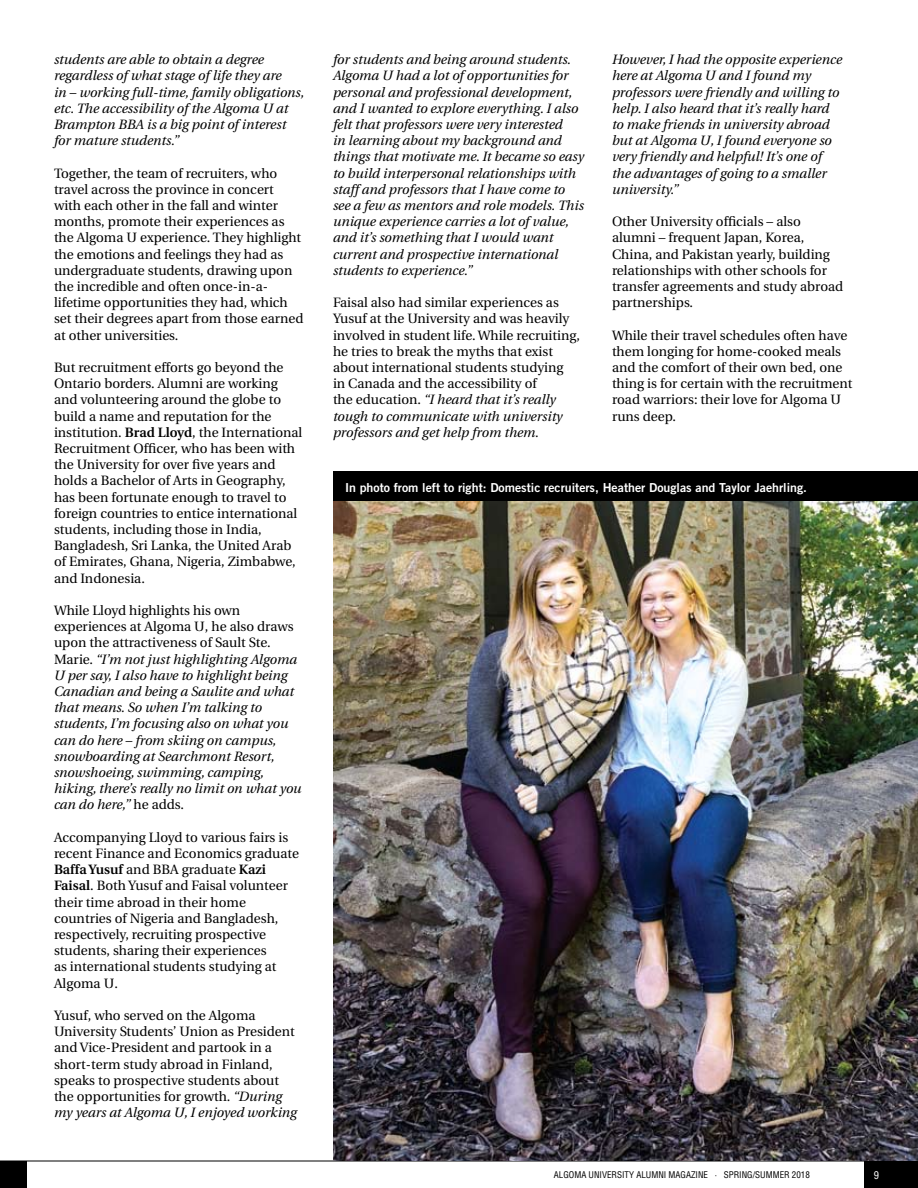
<style>
.page{position:relative;width:918px;height:1188px;background:#fff}
.page>*{position:absolute;margin:0;border:0;box-sizing:border-box;transform-origin:0 0}
.t1{font:13.5px/16.2px "Utopia";color:#000}
.t2{font:italic 13.5px/16.2px "Utopia";color:#000}
.t3{font:12.3px "Trade Gothic Bold Two";color:#fff}
.t4{font:condensed 10.5px "Helvetica";color:#fff}
.t5{font:condensed 9px "Helvetica";color:#000}
.s1{font-weight:600}
.s2{font-style:normal}
.s3{font-style:italic}
</style>
<div class="page">
<div style="left:0;top:1161px;width:27px;height:27px;background:#000"></div>
<div style="left:864px;top:1161px;width:54px;height:27px;background:#000"></div>
<hr style="left:0;top:1161px;width:918px;height:1px;background:#000">
<img style="left:333px;top:501px;width:585px;height:660px">
<div style="left:333px;top:472px;width:585px;height:29px;background:#000"></div>
<p class="t2" style="left:54px;top:52px;width:252px">students are able to obtain a degree regardless of what stage of life they are<br>in – working full-time, family obligations, etc. The accessibility of the Algoma U at Brampton BBA is a big point of interest for mature students.”</p>
<p class="t1" style="left:54px;top:165px;width:251px">Together, the team of recruiters, who travel across the province in concert with each other in the fall and winter months, promote their experiences as the Algoma U experience. They highlight the emotions and feelings they had as undergraduate students, drawing upon the incredible and often once-in-a&shy;lifetime opportunities they had, which set their degrees apart from those earned at other universities.</p>
<p class="t1" style="left:54px;top:360px;width:250px">But recruitment efforts go beyond the Ontario borders. Alumni are working and volunteering around the globe to build a name and reputation for the institution. <span class="s1">Brad Lloyd</span>, the International Recruitment Officer, who has been with the University for over five years and holds a Bachelor of Arts in Geography, has been fortunate enough to travel to foreign countries to entice international students, including those in India, Bangladesh, Sri Lanka, the United Arab of Emirates, Ghana, Nigeria, Zimbabwe, and Indonesia.</p>
<p class="t2" style="left:54px;top:603px;width:249px"><span class="s2">While Lloyd highlights his own experiences at Algoma U, he also draws upon the attractiveness of Sault Ste.<br>Marie.</span> “I’m not just highlighting Algoma U per say, I also have to highlight being Canadian and being a Saulite and what that means. So when I’m talking to students, I’m focusing also on what you can do here – from skiing on campus, snowboarding at Searchmont Resort, snowshoeing, swimming, camping, hiking, there’s really no limit on what you can do here,” <span class="s2">he adds.</span></p>
<p class="t1" style="left:54px;top:829px;width:247px">Accompanying Lloyd to various fairs is recent Finance and Economics graduate <span class="s1">Baffa Yusuf</span> and BBA graduate <span class="s1">Kazi Faisal</span>. Both Yusuf and Faisal volunteer their time abroad in their home countries of Nigeria and Bangladesh, respectively, recruiting prospective students, sharing their experiences<br>as international students studying at Algoma U.</p>
<p class="t1" style="left:54px;top:1008px;width:245px">Yusuf, who served on the Algoma University Students’ Union as President and Vice-President and partook in a short-term study abroad in Finland, speaks to prospective students about the opportunities for growth. <span class="s3">“During my years at Algoma U, I enjoyed working</span></p>
<p class="t2" style="left:333px;top:52px;width:253px">for students and being around students.<br>Algoma U had a lot of opportunities for personal and professional development, and I wanted to explore everything. I also felt that professors were very interested<br>in learning about my background and things that motivate me. It became so easy to build interpersonal relationships with staff and professors that I have come to see a few as mentors and role models. This unique experience carries a lot of value, and it’s something that I would want current and prospective international students to experience.”</p>
<p class="t1" style="left:333px;top:295px;width:249px">Faisal also had similar experiences as Yusuf at the University and was heavily involved in student life. While recruiting, he tries to break the myths that exist about international students studying<br>in Canada and the accessibility of<br>the education. <span class="s3">“I heard that it’s really tough to communicate with university professors and get help from them.</span></p>
<p class="t2" style="left:612px;top:52px;width:232px">However, I had the opposite experience here at Algoma U and I found my professors were friendly and willing to help. I also heard that it’s really hard to make friends in university abroad but at Algoma U, I found everyone so very friendly and helpful! It’s one of the advantages of going to a smaller university.”</p>
<p class="t1" style="left:612px;top:214px;width:233px">Other University officials – also alumni – frequent Japan, Korea,<br>China, and Pakistan yearly, building relationships with other schools for transfer agreements and study abroad partnerships.</p>
<p class="t1" style="left:612px;top:327px;width:242px">While their travel schedules often have them longing for home-cooked meals and the comfort of their own bed, one thing is for certain with the recruitment road warriors: their love for Algoma U runs deep.</p>
<p class="t3" style="left:345px;top:480px;width:463px">In photo from left to right: Domestic recruiters, Heather Douglas and Taylor Jaehrling.</p>
<p class="t5" style="left:554px;top:1169px;width:258px">ALGOMA UNIVERSITY ALUMNI MAGAZINE · SPRING/SUMMER 2018</p>
<p class="t4" style="left:874px;top:1169px;width:7px">9</p>
</div>
